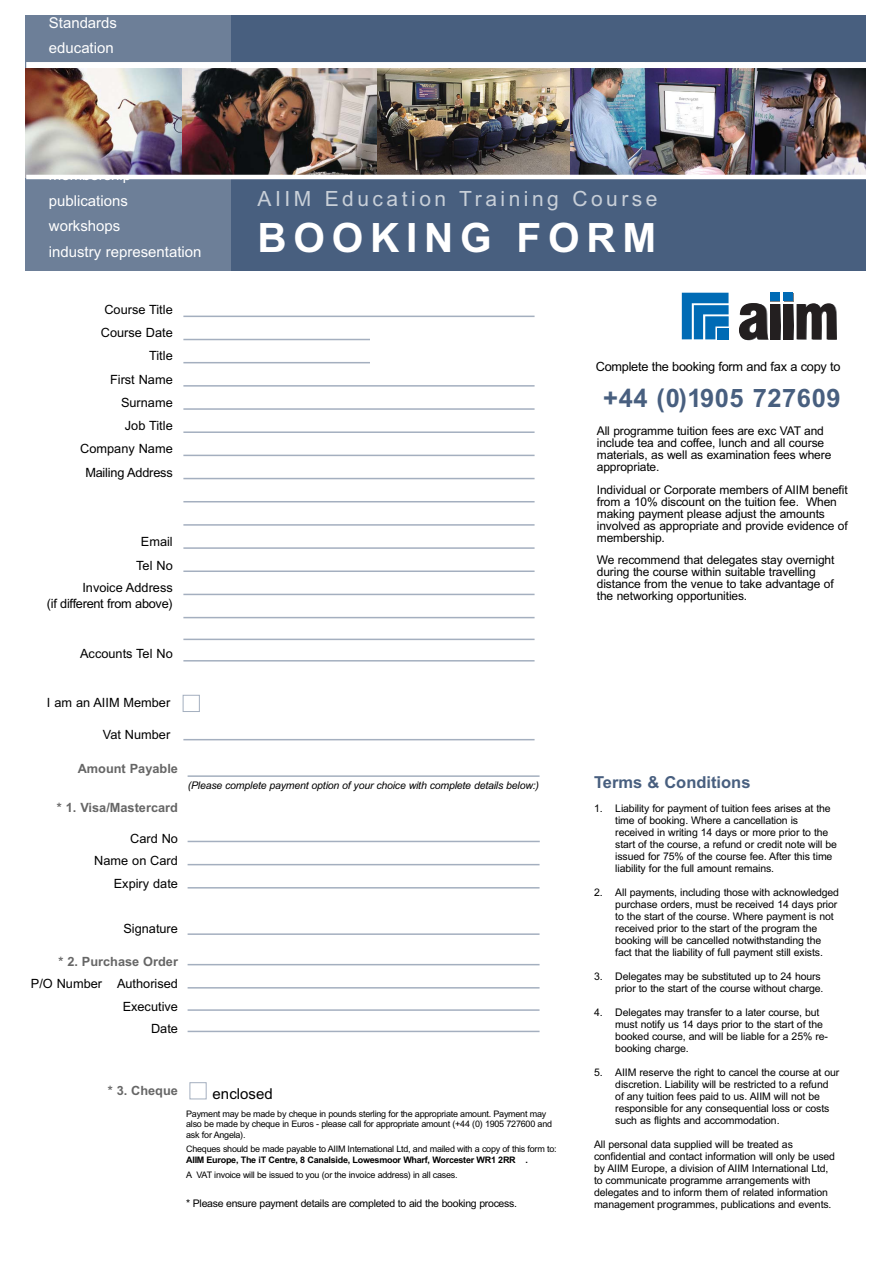
<style>
.page{position:relative;width:893px;height:1263px;background:#fff}
.page>*{position:absolute;margin:0;border:0;box-sizing:border-box;transform-origin:0 0}
.t1{font:700 40.5px "Arial";letter-spacing:.165em;color:#fff}
.t2{font:700 25.5px "Arial";letter-spacing:.02em;color:#485f7f}
.t3{font:21px "Arial";letter-spacing:.165em;color:#c8cfd8}
.t4{font:700 16.5px "Arial";color:#485f7f}
.t5{font:15px/25.3px "Arial";color:#fff}
.t6{font:15px "Arial";color:#000}
.t7{font:12.75px/23.2px "Arial";color:#000;text-align:right}
.t8{font:12.75px "Arial";letter-spacing:-.02em;color:#000}
.t9{font:700 12.75px "Arial";color:#666}
.t10{font:12px/12px "Arial";letter-spacing:-.01em;color:#000}
.t11{font:10.5px/12px "Arial";letter-spacing:-.01em;color:#000}
.t12{font:italic 10.5px "Arial";letter-spacing:-.015em;color:#000}
.t13{font:10.5px "Arial";letter-spacing:-.03em;color:#000}
.t14{font:9px/10.5px "Arial";letter-spacing:-.03em;color:#000}
.t15{font:700 9px "Arial";letter-spacing:-.03em;color:#000}
</style>
<div class="page">
<hr style="left:183px;top:316px;width:351px;height:1px;background:#a4afbf">
<hr style="left:183px;top:339px;width:351px;height:1px;background:#a4afbf">
<hr style="left:183px;top:362px;width:351px;height:1px;background:#a4afbf">
<hr style="left:183px;top:385px;width:351px;height:2px;background:#a4afbf">
<hr style="left:183px;top:408px;width:351px;height:2px;background:#a4afbf">
<hr style="left:183px;top:431px;width:351px;height:2px;background:#a4afbf">
<hr style="left:183px;top:455px;width:351px;height:1px;background:#a4afbf">
<hr style="left:183px;top:478px;width:351px;height:1px;background:#a4afbf">
<hr style="left:183px;top:501px;width:351px;height:1px;background:#a4afbf">
<hr style="left:183px;top:524px;width:351px;height:2px;background:#a4afbf">
<hr style="left:183px;top:594px;width:351px;height:1px;background:#a4afbf">
<hr style="left:183px;top:617px;width:351px;height:1px;background:#a4afbf">
<hr style="left:183px;top:639px;width:351px;height:1px;background:#a4afbf">
<hr style="left:183px;top:660px;width:351px;height:2px;background:#a4afbf">
<hr style="left:183px;top:739px;width:351px;height:1px;background:#a4afbf">
<hr style="left:183px;top:547px;width:351px;height:2px;background:#a4afbf">
<hr style="left:183px;top:571px;width:351px;height:1px;background:#a4afbf">
<hr style="left:187px;top:841px;width:352px;height:1px;background:#a4afbf">
<hr style="left:187px;top:864px;width:352px;height:1px;background:#a4afbf">
<hr style="left:187px;top:887px;width:352px;height:2px;background:#a4afbf">
<hr style="left:187px;top:933px;width:352px;height:2px;background:#a4afbf">
<hr style="left:187px;top:964px;width:352px;height:1px;background:#a4afbf">
<hr style="left:187px;top:987px;width:352px;height:2px;background:#a4afbf">
<hr style="left:187px;top:1009px;width:352px;height:2px;background:#a4afbf">
<hr style="left:187px;top:1031px;width:352px;height:1px;background:#a4afbf">
<hr style="left:187px;top:775px;width:352px;height:2px;background:#a4afbf">
<svg style="left:182px;top:695px;width:25px;height:405px"></svg>
<div style="left:49px;top:15px;width:817px;height:255px;background:#485f7f"></div>
<svg style="left:681px;top:293px;width:47px;height:46px;background:#2681c0"></svg>
<div style="left:717px;top:328px;width:11px;height:11px;background:#006bb5"></div>
<svg style="left:770px;top:293px;width:10px;height:9px"></svg>
<div style="left:784px;top:293px;width:9px;height:9px;background:#7e8082"></div>
<div style="left:770px;top:304px;width:10px;height:36px;background:#231f20"></div>
<div style="left:784px;top:304px;width:9px;height:36px;background:#231f20"></div>
<div style="left:769px;top:293px;width:10px;height:8px;background:#006bb5"></div>
<div style="left:783px;top:293px;width:10px;height:8px;background:#006bb5"></div>
<svg style="left:739px;top:303px;width:29px;height:37px"></svg>
<div style="left:769px;top:304px;width:10px;height:35px;background:#231f20"></div>
<div style="left:783px;top:304px;width:10px;height:35px;background:#231f20"></div>
<svg style="left:796px;top:303px;width:41px;height:37px"></svg>
<div style="left:25px;top:15px;width:206px;height:255px;background:#6d7f98"></div>
<img style="left:182px;top:68px;width:195px;height:107px">
<img style="left:570px;top:68px;width:185px;height:107px">
<img style="left:755px;top:68px;width:110px;height:107px">
<img style="left:377px;top:68px;width:193px;height:107px">
<img style="left:25px;top:68px;width:157px;height:109px">
<div style="left:26px;top:62px;width:842px;height:6px;background:#fff"></div>
<hr style="left:26px;top:175px;width:841px;height:4px;background:#fff">
<div style="left:186px;top:780px;width:366px;height:17px;background:#fff"></div>
<div style="left:370px;top:329px;width:170px;height:42px;background:#fff"></div>
<h3 class="t5" style="left:49px;top:12px;width:70px">Standards education</h3>
<h3 class="t5" style="left:49px;top:164px;width:154px">membership publications workshops<br>industry representation</h3>
<p class="t7" style="left:80px;top:299px;width:94px">Course Title<br>Course Date<br>Title<br>First Name<br>Surname<br>Job Title<br>Company Name<br>Mailing Address</p>
<p class="t7" style="left:82px;top:532px;width:92px">Email<br>Tel No<br>Invoice Address</p>
<p class="t8" style="left:47px;top:598px;width:127px">(if different from above)</p>
<p class="t7" style="left:80px;top:643px;width:94px">Accounts Tel No</p>
<p class="t7" style="left:47px;top:692px;width:125px">I am an AIIM Member</p>
<p class="t7" style="left:103px;top:724px;width:69px">Vat Number</p>
<h3 class="t3" style="left:257px;top:191px;width:401px">AIIM Education Training Course</h3>
<h1 class="t1" style="left:257px;top:214px;width:400px">BOOKING FORM</h1>
<p class="t8" style="left:596px;top:362px;width:246px">Complete the booking form and fax a copy to</p>
<h2 class="t2" style="left:603px;top:383px;width:239px">+44 (0)1905 727609</h2>
<p class="t10" style="left:597px;top:426px;width:236px">All programme tuition fees are exc VAT and include tea and coffee, lunch and all course materials, as well as examination fees where appropriate.</p>
<p class="t10" style="left:597px;top:485px;width:252px">Individual or Corporate members of AIIM benefit from a 10% discount on the tuition fee. When making payment please adjust the amounts involved as appropriate and provide evidence of membership.</p>
<p class="t10" style="left:597px;top:555px;width:239px">We recommend that delegates stay overnight during the course within suitable travelling distance from the venue to take advantage of the networking opportunities.</p>
<p class="t9" style="left:78px;top:761px;width:102px">Amount Payable</p>
<p class="t9" style="left:57px;top:800px;width:122px">* 1. Visa/Mastercard</p>
<p class="t7" style="left:94px;top:828px;width:85px;line-height:22.5px">Card No<br>Name on Card<br>Expiry date</p>
<p class="t7" style="left:123px;top:918px;width:56px">Signature</p>
<p class="t9" style="left:58px;top:954px;width:121px">* 2. Purchase Order</p>
<p class="t7" style="left:31px;top:974px;width:149px;line-height:22.5px">P/O Number Authorised<br>Executive<br>Date</p>
<p class="t12" style="left:188px;top:780px;width:352px">(Please complete payment option of your choice with complete details below:)</p>
<p class="t9" style="left:108px;top:1084px;width:72px">* 3. Cheque</p>
<h3 class="t6" style="left:213px;top:1089px;width:62px">enclosed</h3>
<p class="t14" style="left:186px;top:1109px;width:367px">Payment may be made by cheque in pounds sterling for the appropriate amount. Payment may also be made by cheque in Euros - please call for appropriate amount (+44 (0) 1905 727600 and ask for Angela).</p>
<p class="t14" style="left:186px;top:1145px;width:372px">Cheques should be made payable to AIIM International Ltd, and mailed with a copy of this form to:</p>
<p class="t15" style="left:186px;top:1155px;width:343px">AIIM Europe, The iT Centre, 8 Canalside, Lowesmoor Wharf, Worcester WR1 2RR .</p>
<p class="t14" style="left:186px;top:1170px;width:273px">A VAT invoice will be issued to you (or the invoice address) in all cases.</p>
<p class="t13" style="left:186px;top:1200px;width:332px">* Please ensure payment details are completed to aid the booking process.</p>
<h3 class="t4" style="left:594px;top:773px;width:158px">Terms &amp; Conditions</h3>
<p class="t11" style="left:615px;top:803px;width:223px;text-indent:-21px">1. Liability for payment of tuition fees arises at the time of booking. Where a cancellation is received in writing 14 days or more prior to the start of the course, a refund or credit note will be issued for 75% of the course fee. After this time liability for the full amount remains.</p>
<p class="t11" style="left:615px;top:887px;width:225px;text-indent:-21px">2. All payments, including those with acknowledged purchase orders, must be received 14 days prior to the start of the course. Where payment is not received prior to the start of the program the booking will be cancelled notwithstanding the fact that the liability of full payment still exists.</p>
<p class="t11" style="left:594px;top:971px;width:231px;text-align:right">3. Delegates may be substituted up to 24 hours prior to the start of the course without charge.</p>
<p class="t11" style="left:615px;top:1007px;width:214px;text-indent:-21px">4. Delegates may transfer to a later course, but must notify us 14 days prior to the start of the booked course, and will be liable for a 25% re&shy;booking charge.</p>
<p class="t11" style="left:615px;top:1067px;width:225px;text-indent:-21px">5. AIIM reserve the right to cancel the course at our discretion. Liability will be restricted to a refund of any tuition fees paid to us. AIIM will not be responsible for any consequential loss or costs such as flights and accommodation.</p>
<p class="t11" style="left:594px;top:1139px;width:242px">All personal data supplied will be treated as confidential and contact information will only be used by AIIM Europe, a division of AIIM International Ltd, to communicate programme arrangements with delegates and to inform them of related information management programmes, publications and events.</p>
</div>
